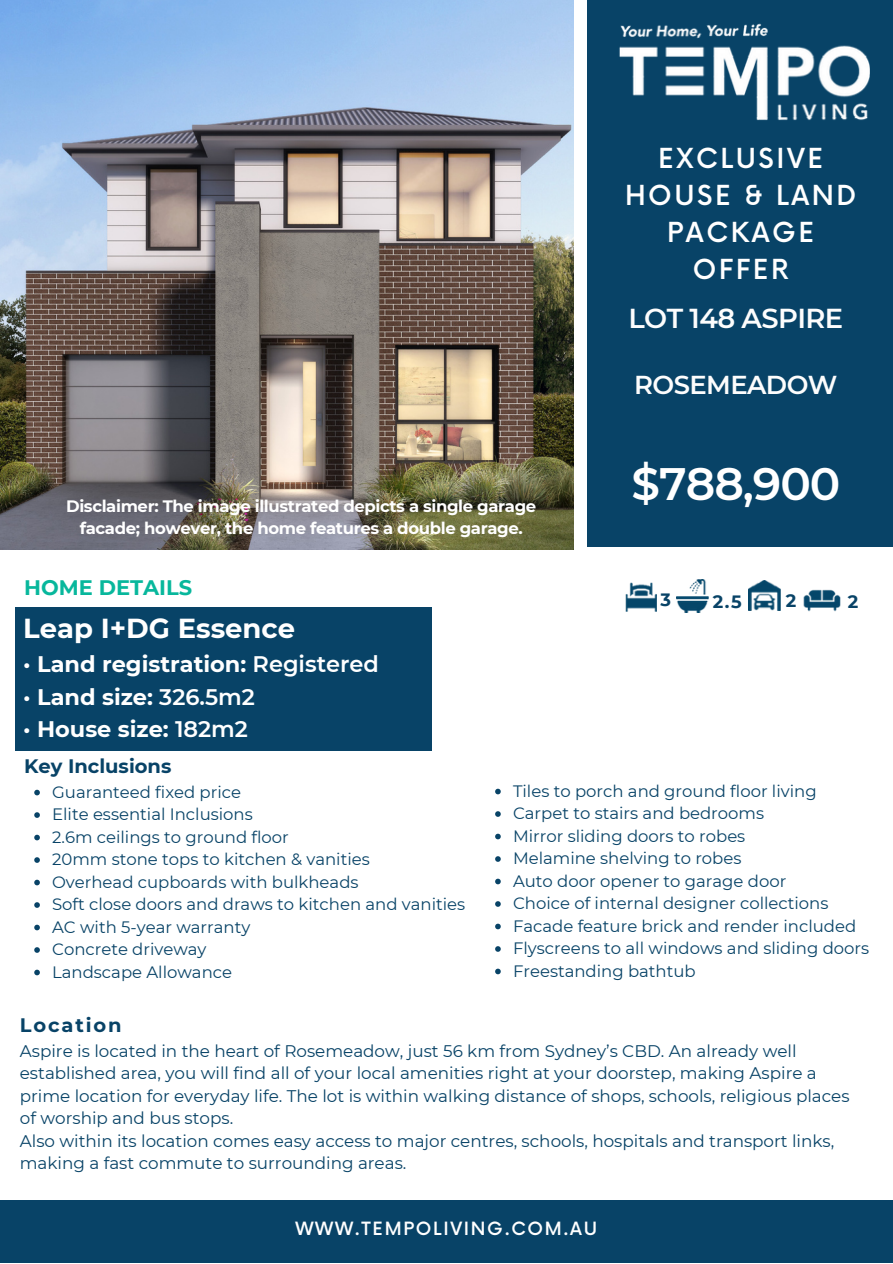
<style>
.page{position:relative;width:893px;height:1264px;background:#fff}
.page>*{position:absolute;margin:0;border:0;box-sizing:border-box;transform-origin:0 0}
.t1{font:600 45.3px "Montserrat";letter-spacing:-.02em;color:#fff}
.t2{font:700 27.45px "Montserrat";color:#fff}
.t3{font:600 27.3px "Montserrat";letter-spacing:-.02em;color:#fdfdfd}
.t4{font:500 26.85px/37px "Now";letter-spacing:.095em;color:#fff;text-align:center}
.t5{font:600 25.95px "Montserrat";letter-spacing:-.02em;color:#fdfdfd}
.t6{font:700 22.5px "Montserrat";color:#fff}
.t7{font:700 21px "Montserrat";color:#08b79c}
.t8{font:700 19.5px "Montserrat";color:#084367}
.t9{font:700 19.5px "Montserrat";letter-spacing:.095em;color:#084367}
.t10{font:500 17.85px "Now";letter-spacing:.095em;color:#fff}
.t11{font:700 17.85px "Montserrat";color:#084367}
.t12{font:16.8px/22.5px "Montserrat";color:#084367}
.t13{font:16.5px "Montserrat";color:#084367}
.t14{font:700 16.5px/21.3px "Montserrat";letter-spacing:-.02em;color:#fff;text-align:center}
.s1{font-weight:600}
</style>
<div class="page">
<div style="left:0;top:1200px;width:892px;height:62px;background:#084367"></div>
<div style="left:587px;top:0;width:305px;height:546px;background:#084367"></div>
<img style="left:619px;top:23px;width:250px;height:98px">
<img style="left:748px;top:580px;width:32px;height:30px">
<img style="left:625px;top:582px;width:31px;height:29px">
<img style="left:676px;top:579px;width:32px;height:33px">
<img style="left:803px;top:589px;width:38px;height:23px">
<div style="left:15px;top:607px;width:417px;height:144px;background:#084367"></div>
<img style="left:0;top:0;width:573px;height:549px">
<svg style="left:34px;top:789px;width:6px;height:6px"></svg>
<svg style="left:34px;top:812px;width:6px;height:5px"></svg>
<svg style="left:34px;top:834px;width:6px;height:6px"></svg>
<svg style="left:34px;top:857px;width:6px;height:5px"></svg>
<svg style="left:34px;top:879px;width:6px;height:6px"></svg>
<svg style="left:34px;top:902px;width:6px;height:5px"></svg>
<svg style="left:34px;top:924px;width:6px;height:6px"></svg>
<svg style="left:34px;top:947px;width:6px;height:5px"></svg>
<svg style="left:34px;top:969px;width:6px;height:6px"></svg>
<svg style="left:495px;top:788px;width:5px;height:6px"></svg>
<svg style="left:495px;top:811px;width:5px;height:5px"></svg>
<svg style="left:495px;top:833px;width:5px;height:6px"></svg>
<svg style="left:495px;top:856px;width:5px;height:5px"></svg>
<svg style="left:495px;top:878px;width:5px;height:6px"></svg>
<svg style="left:495px;top:901px;width:5px;height:5px"></svg>
<svg style="left:495px;top:923px;width:5px;height:6px"></svg>
<svg style="left:495px;top:946px;width:5px;height:5px"></svg>
<svg style="left:495px;top:968px;width:5px;height:6px"></svg>
<p class="t4" style="left:625px;top:141px;width:233px">EXCLUSIVE<br>HOUSE &amp; LAND<br>PACKAGE<br>OFFER</p>
<p class="t3" style="left:628px;top:301px;width:216px">LOT 148 ASPIRE</p>
<p class="t14" style="left:66px;top:496px;width:471px">Disclaimer: The image illustrated depicts a single garage facade; however, the home features a double garage.</p>
<p class="t7" style="left:24px;top:574px;width:170px">HOME DETAILS</p>
<p class="t2" style="left:23px;top:612px;width:273px">Leap I+DG Essence</p>
<p class="t6" style="left:23px;top:650px;width:357px"><span class="s1">•</span> Land registration: <span class="s1">Registered</span></p>
<p class="t6" style="left:23px;top:683px;width:233px"><span class="s1">•</span> Land size: <span class="s1">326.5m2</span></p>
<p class="t6" style="left:23px;top:715px;width:226px"><span class="s1">•</span> House size: <span class="s1">182m2</span></p>
<p class="t8" style="left:24px;top:754px;width:149px">Key Inclusions</p>
<p class="t5" style="left:634px;top:369px;width:205px">ROSEMEADOW</p>
<p class="t1" style="left:631px;top:456px;width:210px">$788,900</p>
<p class="t11" style="left:660px;top:588px;width:12px">3</p>
<p class="t11" style="left:712px;top:590px;width:31px">2.5</p>
<p class="t11" style="left:785px;top:589px;width:12px">2</p>
<p class="t11" style="left:847px;top:590px;width:12px">2</p>
<p class="t13" style="left:52px;top:781px;width:190px">Guaranteed fixed price</p>
<p class="t13" style="left:52px;top:804px;width:202px">Elite essential Inclusions</p>
<p class="t13" style="left:52px;top:826px;width:238px">2.6m ceilings to ground floor</p>
<p class="t13" style="left:52px;top:849px;width:319px">20mm stone tops to kitchen &amp; vanities</p>
<p class="t13" style="left:52px;top:871px;width:308px">Overhead cupboards with bulkheads</p>
<p class="t13" style="left:52px;top:894px;width:414px">Soft close doors and draws to kitchen and vanities</p>
<p class="t13" style="left:52px;top:916px;width:200px">AC with 5-year warranty</p>
<p class="t13" style="left:52px;top:939px;width:156px">Concrete driveway</p>
<p class="t13" style="left:52px;top:961px;width:181px">Landscape Allowance</p>
<p class="t13" style="left:513px;top:780px;width:305px">Tiles to porch and ground floor living</p>
<p class="t13" style="left:513px;top:803px;width:252px">Carpet to stairs and bedrooms</p>
<p class="t13" style="left:513px;top:825px;width:234px">Mirror sliding doors to robes</p>
<p class="t13" style="left:513px;top:848px;width:230px">Melamine shelving to robes</p>
<p class="t13" style="left:513px;top:870px;width:275px">Auto door opener to garage door</p>
<p class="t13" style="left:513px;top:893px;width:317px">Choice of internal designer collections</p>
<p class="t13" style="left:513px;top:915px;width:344px">Facade feature brick and render included</p>
<p class="t13" style="left:513px;top:938px;width:357px">Flyscreens to all windows and sliding doors</p>
<p class="t13" style="left:513px;top:960px;width:184px">Freestanding bathtub</p>
<p class="t9" style="left:20px;top:1013px;width:103px">Location</p>
<p class="t12" style="left:20px;top:1039px;width:831px">Aspire is located in the heart of Rosemeadow, just 56 km from Sydney’s CBD. An already well established area, you will find all of your local amenities right at your doorstep, making Aspire a prime location for everyday life. The lot is within walking distance of shops, schools, religious places of worship and bus stops.</p>
<p class="t12" style="left:20px;top:1129px;width:816px">Also within its location comes easy access to major centres, schools, hospitals and transport links, making a fast commute to surrounding areas.</p>
<p class="t10" style="left:295px;top:1218px;width:303px">WWW.TEMPOLIVING.COM.AU</p>
</div>
